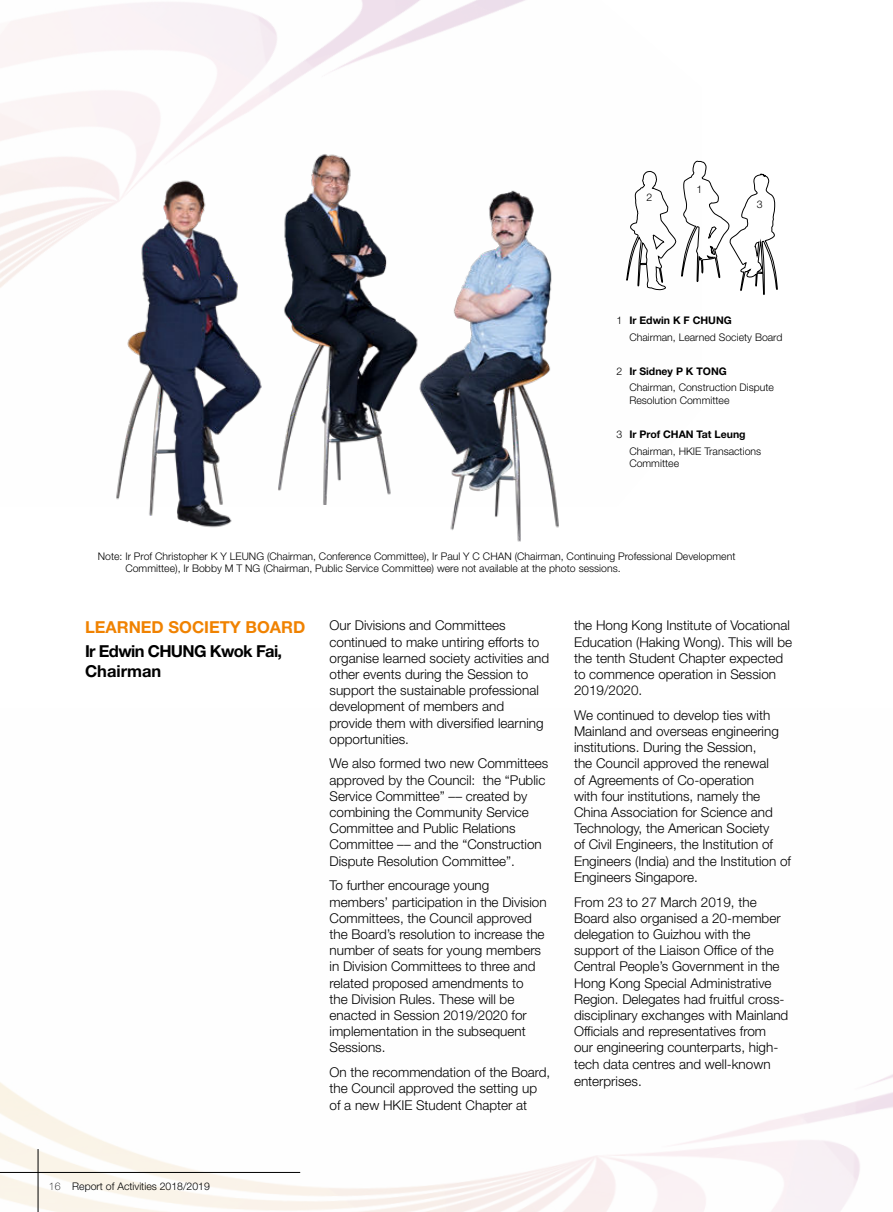
<style>
.page{position:relative;width:893px;height:1212px;background:#fff}
.page>*{position:absolute;margin:0;border:0;box-sizing:border-box;transform-origin:0 0}
.t1{font:700 16.5px/19.8px "Helvetica Neue";letter-spacing:-.04em;color:#000}
.t2{font:700 16.5px "Helvetica Neue";color:#f08200}
.t3{font:300 13.5px/16.2px "Helvetica Neue";color:#000}
.t4{font:300 10.5px/16.8px "Helvetica Neue";color:#000}
.s1{font-weight:700}
.s2{font-weight:100}
</style>
<div class="page">
<hr style="left:38px;top:1149px;width:1px;height:63px;background:#000">
<hr style="left:0;top:1172px;width:300px;height:1px;background:#000">
<img style="left:99px;top:161px;width:133px;height:367px">
<img style="left:143px;top:136px;width:259px;height:368px">
<img style="left:402px;top:190px;width:157px;height:352px">
<svg style="left:626px;top:160px;width:152px;height:135px"></svg>
<p class="t4" style="left:646px;top:189px;width:7px">2</p>
<p class="t4" style="left:697px;top:182px;width:7px">1</p>
<p class="t4" style="left:757px;top:197px;width:7px">3</p>
<p class="t4" style="left:629px;top:312px;width:155px;text-indent:-13px">1 <span class="s1">Ir Edwin K F CHUNG<br></span>Chairman, Learned Society Board</p>
<p class="t4" style="left:629px;top:363px;width:146px;text-indent:-13px">2 <span class="s1">Ir Sidney P K TONG<br></span>Chairman, Construction Dispute</p>
<p class="t4" style="left:629px;top:392px;width:102px">Resolution Committee</p>
<p class="t4" style="left:629px;top:426px;width:133px;text-indent:-13px">3 <span class="s1">Ir Prof CHAN Tat Leung<br></span>Chairman, HKIE Transactions</p>
<p class="t4" style="left:629px;top:456px;width:51px">Committee</p>
<p class="t4" style="left:125px;top:550px;width:611px;line-height:12.6px;text-indent:-28px">Note: Ir Prof Christopher K Y LEUNG (Chairman, Conference Committee), Ir Paul Y C CHAN (Chairman, Continuing Professional Development<br>Committee), Ir Bobby M T NG (Chairman, Public Service Committee) were not available at the photo sessions.</p>
<p class="t2" style="left:85px;top:619px;width:222px">LEARNED SOCIETY BOARD</p>
<p class="t1" style="left:85px;top:642px;width:199px">Ir Edwin CHUNG Kwok Fai,<br>Chairman</p>
<p class="t3" style="left:330px;top:618px;width:221px">Our Divisions and Committees continued to make untiring efforts to organise learned society activities and other events during the Session to support the sustainable professional development of members and provide them with diversified learning opportunities.</p>
<p class="t3" style="left:330px;top:756px;width:220px">We also formed two new Committees approved by the Council: the “Public Service Committee” –– created by combining the Community Service Committee and Public Relations Committee –– and the “Construction Dispute Resolution Committee”.</p>
<p class="t3" style="left:330px;top:878px;width:219px">To further encourage young members’ participation in the Division<br>Committees, the Council approved the Board’s resolution to increase the number of seats for young members in Division Committees to three and related proposed amendments to<br>the Division Rules. These will be enacted in Session 2019/2020 for implementation in the subsequent<br>Sessions.</p>
<p class="t3" style="left:330px;top:1065px;width:222px">On the recommendation of the Board, the Council approved the setting up of a new HKIE Student Chapter at</p>
<p class="t3" style="left:574px;top:618px;width:220px">the Hong Kong Institute of Vocational<br>Education (Haking Wong). This will be the tenth Student Chapter expected to commence operation in Session<br>2019/2020.</p>
<p class="t3" style="left:574px;top:708px;width:219px">We continued to develop ties with Mainland and overseas engineering institutions. During the Session,<br>the Council approved the renewal<br>of Agreements of Co-operation<br>with four institutions, namely the China Association for Science and Technology, the American Society<br>of Civil Engineers, the Institution of Engineers (India) and the Institution of Engineers Singapore.</p>
<p class="t3" style="left:574px;top:894px;width:216px">From 23 to 27 March 2019, the Board also organised a 20-member delegation to Guizhou with the support of the Liaison Office of the Central People’s Government in the Hong Kong Special Administrative Region. Delegates had fruitful cross&shy;disciplinary exchanges with Mainland Officials and representatives from our engineering counterparts, high&shy;tech data centres and well-known</p>
<p class="t3" style="left:574px;top:1074px;width:69px">enterprises.</p>
<p class="t4" style="left:49px;top:1178px;width:163px"><span class="s2">16</span> Report of Activities 2018/2019</p>
</div>
